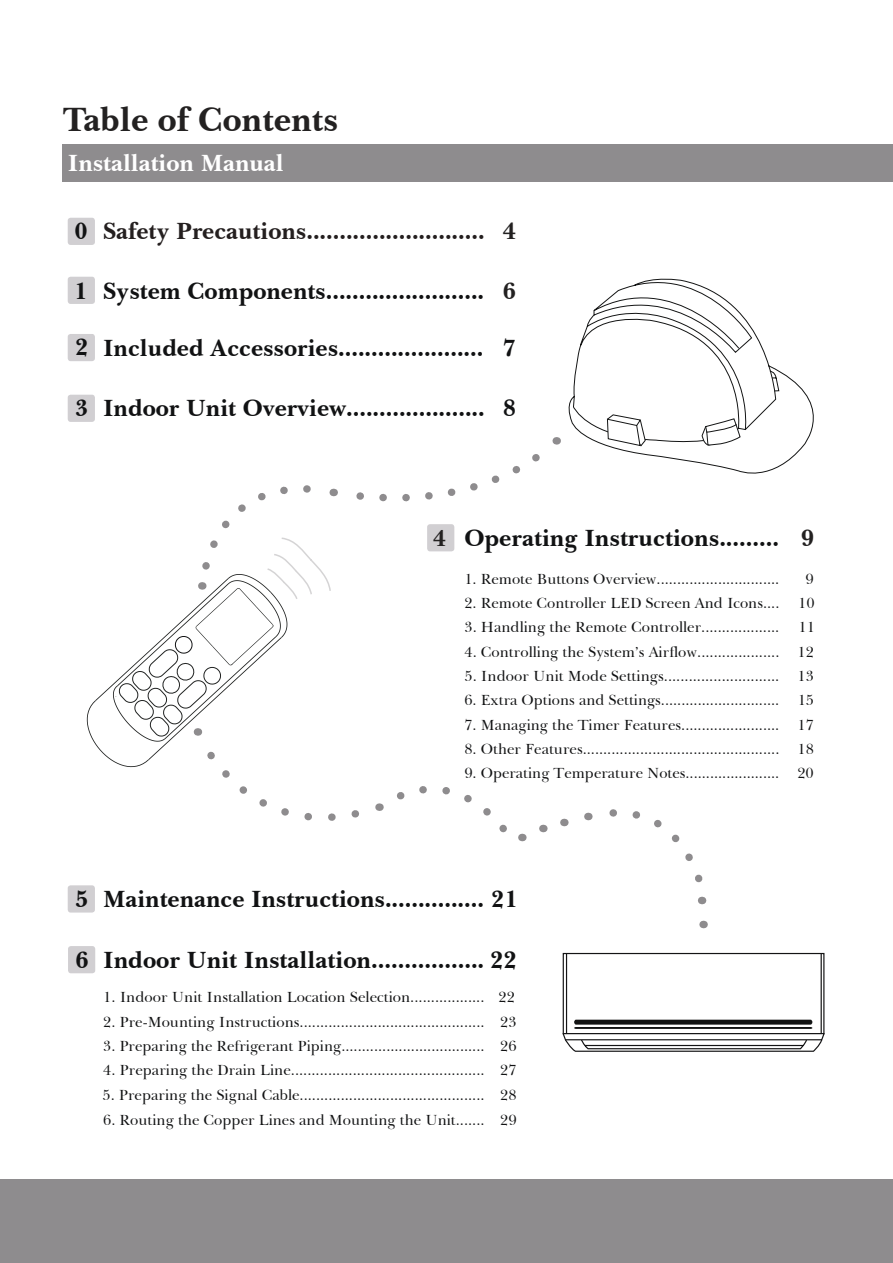
<style>
.page{position:relative;width:893px;height:1263px;background:#fff}
.page>*{position:absolute;margin:0;border:0;box-sizing:border-box;transform-origin:0 0}
.t1{font:700 34.5px "Baskerville BT";color:#232121}
.t2{font:700 24px "Baskerville BT";color:#111213}
.t3{font:700 24px "Baskerville BT";color:#241f1f}
.t4{font:700 24px "Baskerville BT";color:#fff}
.t5{font:700 23.4px "Baskerville BT";color:#232121}
.t6{font:15px/24.8px "Baskerville BT";color:#111213;text-align:justify}
.t7{font:15px "Baskerville BT";color:#121314}
.s1{color:#111213}
.s2{color:#232121}
.s3{font-size:24.3px}
.s4{color:#121314}
</style>
<div class="page">
<div style="left:0;top:1179px;width:893px;height:84px;background:#8e8c8e"></div>
<div style="left:63px;top:144px;width:830px;height:38px;background:#8e8c8e"></div>
<div style="left:68px;top:218px;width:27px;height:27px;background:#d1cfd2;border-radius:3px"></div>
<svg style="left:569px;top:278px;width:245px;height:196px"></svg>
<svg style="left:606px;top:414px;width:40px;height:33px"></svg>
<svg style="left:701px;top:370px;width:79px;height:96px"></svg>
<div style="left:68px;top:277px;width:27px;height:27px;background:#d1cfd2;border-radius:3px"></div>
<div style="left:68px;top:334px;width:27px;height:27px;background:#d1cfd2;border-radius:3px"></div>
<svg style="left:609px;top:809px;width:98px;height:95px"></svg>
<div style="left:68px;top:395px;width:27px;height:27px;background:#d1cfd2;border-radius:3px"></div>
<div style="left:68px;top:885px;width:27px;height:27px;background:#d1cfd2;border-radius:3px"></div>
<div style="left:68px;top:946px;width:27px;height:27px;background:#d1cfd2;border-radius:3px"></div>
<svg style="left:562px;top:952px;width:263px;height:100px"></svg>
<hr style="left:574px;top:1020px;width:238px;height:4px;background:#131414;border-radius:2px">
<svg style="left:87px;top:454px;width:459px;height:388px"></svg>
<h1 class="t1" style="left:63px;top:98px;width:277px">Table of Contents</h1>
<h2 class="t4" style="left:68px;top:148px;width:217px">Installation Manual</h2>
<h2 class="t3" style="left:75px;top:216px;width:443px"><span class="s1">0</span> Safety Precautions........................... <span class="s2">4</span></h2>
<h2 class="t2" style="left:75px;top:276px;width:443px">1 System Components........................ <span class="s2">6</span></h2>
<h2 class="t2" style="left:75px;top:332px;width:15px">2</h2>
<h2 class="t2" style="left:503px;top:333px;width:15px">7</h2>
<h2 class="t2" style="left:103px;top:333px;width:382px">Included Accessories......................</h2>
<h2 class="t2" style="left:75px;top:393px;width:442px">3 Indoor Unit Overview..................... <span class="s3">8</span></h2>
<h3 class="t5" style="left:433px;top:523px;width:14px">4</h3>
<h2 class="t2" style="left:464px;top:523px;width:351px">Operating Instructions......... <span class="s2">9</span></h2>
<p class="t6" style="left:464px;top:566px;width:316px">1. Remote Buttons Overview..............................</p>
<p class="t7" style="left:805px;top:569px;width:10px">9</p>
<p class="t6" style="left:464px;top:591px;width:352px">2. Remote Controller LED Screen And Icons.... <span class="s4">10</span></p>
<p class="t6" style="left:464px;top:615px;width:316px">3. Handling the Remote Controller...................</p>
<p class="t7" style="left:798px;top:618px;width:18px">11</p>
<p class="t6" style="left:464px;top:639px;width:351px">4. Controlling the System’s Airflow.................... <span class="s4">12</span></p>
<p class="t6" style="left:464px;top:664px;width:351px">5. Indoor Unit Mode Settings............................ <span class="s4">13</span></p>
<p class="t6" style="left:464px;top:688px;width:351px">6. Extra Options and Settings............................. <span class="s4">15</span></p>
<p class="t6" style="left:464px;top:712px;width:351px">7. Managing the Timer Features........................ <span class="s4">17</span></p>
<p class="t6" style="left:464px;top:736px;width:351px">8. Other Features................................................ <span class="s4">18</span></p>
<p class="t6" style="left:464px;top:761px;width:351px">9. Operating Temperature Notes....................... <span class="s4">20</span></p>
<h2 class="t2" style="left:75px;top:884px;width:15px">5</h2>
<h2 class="t2" style="left:103px;top:884px;width:416px">Maintenance Instructions............... 21</h2>
<h2 class="t2" style="left:75px;top:944px;width:443px">6 Indoor Unit Installation................. <span class="s3">22</span></h2>
<p class="t6" style="left:103px;top:985px;width:413px">1. Indoor Unit Installation Location Selection.................. 22</p>
<p class="t6" style="left:103px;top:1009px;width:415px">2. Pre-Mounting Instructions............................................. 23</p>
<p class="t6" style="left:103px;top:1033px;width:415px">3. Preparing the Refrigerant Piping................................... 26</p>
<p class="t6" style="left:103px;top:1058px;width:383px">4. Preparing the Drain Line...............................................</p>
<p class="t6" style="left:103px;top:1083px;width:384px">5. Preparing the Signal Cable.............................................</p>
<p class="t6" style="left:103px;top:1107px;width:383px">6. Routing the Copper Lines and Mounting the Unit.......</p>
<p class="t6" style="left:500px;top:1058px;width:18px">27<br>28<br>29</p>
</div>
